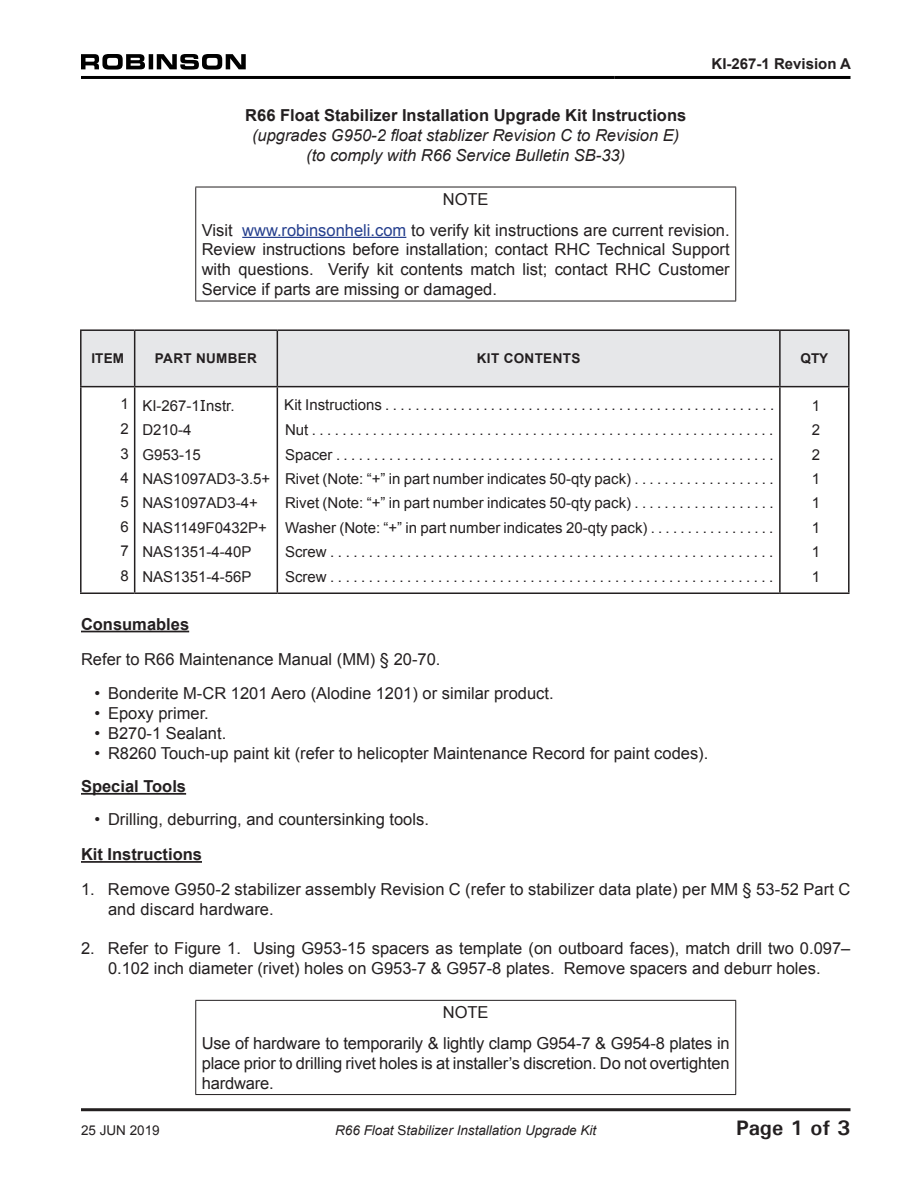
<style>
.page{position:relative;width:918px;height:1188px;background:#fff}
.page>*{position:absolute;margin:0;border:0;box-sizing:border-box;transform-origin:0 0}
.t1{font:700 21px "Univers";color:#231f20}
.t2{font:16.5px/19.8px "Arial";color:#231f20;text-align:center}
.t3{font:700 16.5px "Arial";color:#231f20}
.t4{font:italic 16.5px/19.8px "Arial";color:#231f20;text-align:center}
.t5{font:15px "Arial";color:#231f20}
.t6{font:700 15px "Arial";color:#231f20}
.t7{font:italic 13.5px "Arial";color:#231f20}
.t8{font:700 13.5px "Arial";letter-spacing:.025em;color:#231f20}
.t9{font:13.5px "Arial";color:#231f20}
.s1{color:#253f8e}
.s2{font-family:"MS Reference Sans Serif"}
.s3{font-style:normal}
</style>
<div class="page">
<hr style="left:81px;top:1108px;width:769px;height:3px;background:#231f20">
<hr style="left:81px;top:76px;width:189px;height:3px;background:#000">
<hr style="left:270px;top:76px;width:344px;height:3px;background:#000">
<hr style="left:614px;top:76px;width:236px;height:3px;background:#000">
<svg style="left:81px;top:54px;width:165px;height:16px"></svg>
<hr style="left:195px;top:187px;width:541px;height:1px;background:#231f20">
<hr style="left:195px;top:187px;width:1px;height:114px;background:#231f20">
<hr style="left:735px;top:187px;width:1px;height:114px;background:#231f20">
<hr style="left:195px;top:301px;width:541px;height:1px;background:#231f20">
<hr style="left:242px;top:237px;width:164px;height:1px;background:#253f8e">
<hr style="left:81px;top:631px;width:108px;height:1px;background:#231f20">
<hr style="left:81px;top:793px;width:105px;height:2px;background:#231f20">
<hr style="left:81px;top:861px;width:121px;height:2px;background:#231f20">
<hr style="left:195px;top:1000px;width:541px;height:1px;background:#231f20">
<hr style="left:195px;top:1001px;width:1px;height:93px;background:#231f20">
<hr style="left:735px;top:1001px;width:1px;height:93px;background:#231f20">
<hr style="left:195px;top:1094px;width:541px;height:1px;background:#231f20">
<div style="left:82px;top:331px;width:766px;height:55px;background:#e6e7e9"></div>
<hr style="left:80px;top:329px;width:55px;height:2px;background:#231f20">
<hr style="left:80px;top:331px;width:2px;height:55px;background:#231f20">
<hr style="left:135px;top:329px;width:142px;height:2px;background:#231f20">
<hr style="left:134px;top:331px;width:1px;height:55px;background:#231f20">
<hr style="left:277px;top:329px;width:503px;height:2px;background:#231f20">
<hr style="left:277px;top:331px;width:1px;height:55px;background:#231f20">
<hr style="left:780px;top:329px;width:70px;height:2px;background:#231f20">
<hr style="left:779px;top:331px;width:2px;height:55px;background:#231f20">
<hr style="left:848px;top:331px;width:2px;height:55px;background:#231f20">
<hr style="left:80px;top:386px;width:55px;height:1px;background:#231f20">
<hr style="left:80px;top:387px;width:2px;height:205px;background:#231f20">
<hr style="left:135px;top:386px;width:142px;height:1px;background:#231f20">
<hr style="left:134px;top:387px;width:1px;height:205px;background:#231f20">
<hr style="left:277px;top:386px;width:503px;height:1px;background:#231f20">
<hr style="left:277px;top:387px;width:1px;height:205px;background:#231f20">
<hr style="left:780px;top:386px;width:70px;height:1px;background:#231f20">
<hr style="left:779px;top:387px;width:2px;height:205px;background:#231f20">
<hr style="left:848px;top:387px;width:2px;height:205px;background:#231f20">
<hr style="left:80px;top:592px;width:55px;height:2px;background:#231f20">
<hr style="left:135px;top:592px;width:142px;height:2px;background:#231f20">
<hr style="left:277px;top:592px;width:503px;height:2px;background:#231f20">
<hr style="left:780px;top:592px;width:70px;height:2px;background:#231f20">
<p class="t6" style="left:712px;top:54px;width:141px">KI-267-1 Revision A</p>
<p class="t3" style="left:245px;top:104px;width:443px">R66 Float Stabilizer Installation Upgrade Kit Instructions</p>
<p class="t4" style="left:252px;top:126px;width:429px">(upgrades G950-2 float stablizer Revision C to Revision E) (to comply with R66 Service Bulletin SB-33)</p>
<p class="t2" style="left:202px;top:184px;width:529px;line-height:30.6px">NOTE<br>Visit <span class="s1">www.robinsonheli.com</span> to verify kit instructions are current revision.</p>
<p class="t2" style="left:202px;top:240px;width:530px;text-align:justify">Review instructions before installation; contact RHC Technical Support with questions. Verify kit contents match list; contact RHC Customer Service if parts are missing or damaged.</p>
<p class="t8" style="left:91px;top:350px;width:34px">ITEM</p>
<p class="t8" style="left:155px;top:350px;width:104px">PART NUMBER</p>
<p class="t8" style="left:477px;top:350px;width:105px">KIT CONTENTS</p>
<p class="t8" style="left:801px;top:350px;width:29px">QTY</p>
<p class="t5" style="left:121px;top:396px;width:116px">1 KI-267-1<span class="s2">I</span>nstr.</p>
<p class="t5" style="left:284px;top:395px;width:491px">Kit Instructions . . . . . . . . . . . . . . . . . . . . . . . . . . . . . . . . . . . . . . . . . . . . . . . . . . . .</p>
<p class="t5" style="left:812px;top:396px;width:10px">1</p>
<p class="t5" style="left:121px;top:420px;width:73px">2 D210-4</p>
<p class="t5" style="left:285px;top:420px;width:490px">Nut . . . . . . . . . . . . . . . . . . . . . . . . . . . . . . . . . . . . . . . . . . . . . . . . . . . . . . . . . . . . .</p>
<p class="t5" style="left:812px;top:420px;width:10px">2</p>
<p class="t5" style="left:121px;top:444px;width:82px">3 G953-15</p>
<p class="t5" style="left:285px;top:444px;width:490px">Spacer . . . . . . . . . . . . . . . . . . . . . . . . . . . . . . . . . . . . . . . . . . . . . . . . . . . . . . . . . .</p>
<p class="t5" style="left:812px;top:444px;width:10px">2</p>
<p class="t5" style="left:121px;top:469px;width:654px">4 NAS1097AD3-3.5+ Rivet (Note: “+” in part number indicates 50-qty pack) . . . . . . . . . . . . . . . . . . .</p>
<p class="t5" style="left:812px;top:469px;width:10px">1</p>
<p class="t5" style="left:121px;top:493px;width:139px">5 NAS1097AD3-4+</p>
<p class="t5" style="left:285px;top:493px;width:490px">Rivet (Note: “+” in part number indicates 50-qty pack) . . . . . . . . . . . . . . . . . . .</p>
<p class="t5" style="left:812px;top:493px;width:10px">1</p>
<p class="t5" style="left:121px;top:518px;width:654px">6 NAS1149F0432P+ Washer (Note: “+” in part number indicates 20-qty pack) . . . . . . . . . . . . . . . . .</p>
<p class="t5" style="left:812px;top:518px;width:10px">1</p>
<p class="t5" style="left:121px;top:542px;width:133px">7 NAS1351-4-40P</p>
<p class="t5" style="left:285px;top:542px;width:490px">Screw . . . . . . . . . . . . . . . . . . . . . . . . . . . . . . . . . . . . . . . . . . . . . . . . . . . . . . . . . .</p>
<p class="t5" style="left:812px;top:542px;width:10px">1</p>
<p class="t5" style="left:121px;top:567px;width:133px">8 NAS1351-4-56P</p>
<p class="t5" style="left:285px;top:567px;width:490px">Screw . . . . . . . . . . . . . . . . . . . . . . . . . . . . . . . . . . . . . . . . . . . . . . . . . . . . . . . . . .</p>
<p class="t5" style="left:812px;top:567px;width:10px">1</p>
<p class="t3" style="left:81px;top:613px;width:110px">Consumables</p>
<p class="t2" style="left:81px;top:649px;width:361px">Refer to R66 Maintenance Manual (MM) § 20-70.</p>
<p class="t2" style="left:94px;top:684px;width:461px">• Bonderite M-CR 1201 Aero (Alodine 1201) or similar product.</p>
<p class="t2" style="left:94px;top:704px;width:116px">• Epoxy primer.</p>
<p class="t2" style="left:94px;top:723px;width:133px">• B270-1 Sealant.</p>
<p class="t2" style="left:94px;top:743px;width:615px">• R8260 Touch-up paint kit (refer to helicopter Maintenance Record for paint codes).</p>
<p class="t3" style="left:81px;top:775px;width:107px">Special Tools</p>
<p class="t2" style="left:94px;top:810px;width:336px">• Drilling, deburring, and countersinking tools.</p>
<p class="t3" style="left:81px;top:843px;width:123px">Kit Instructions</p>
<p class="t2" style="left:108px;top:879px;width:744px;text-align:left;text-indent:-27px">1. Remove G950-2 stabilizer assembly Revision C (refer to stabilizer data plate) per MM § 53-52 Part C and discard hardware.</p>
<p class="t2" style="left:81px;top:939px;width:771px">2. Refer to Figure 1. Using G953-15 spacers as template (on outboard faces), match drill two 0.097–<br>0.102 inch diameter (rivet) holes on G953-7 &amp; G957-8 plates. Remove spacers and deburr holes.</p>
<p class="t2" style="left:202px;top:997px;width:529px;line-height:30.6px">NOTE<br>Use of hardware to temporarily &amp; lightly clamp G954-7 &amp; G954-8 plates in</p>
<p class="t2" style="left:202px;top:1053px;width:529px;text-align:left">place prior to drilling rivet holes is at installer’s discretion. Do not overtighten hardware.</p>
<p class="t9" style="left:81px;top:1122px;width:80px">25 JUN 2019</p>
<p class="t7" style="left:335px;top:1122px;width:263px">R66 Float <span class="s3">S</span>tabilizer Installation Upgrade Kit</p>
<p class="t1" style="left:736px;top:1115px;width:116px">Page 1 of 3</p>
</div>
